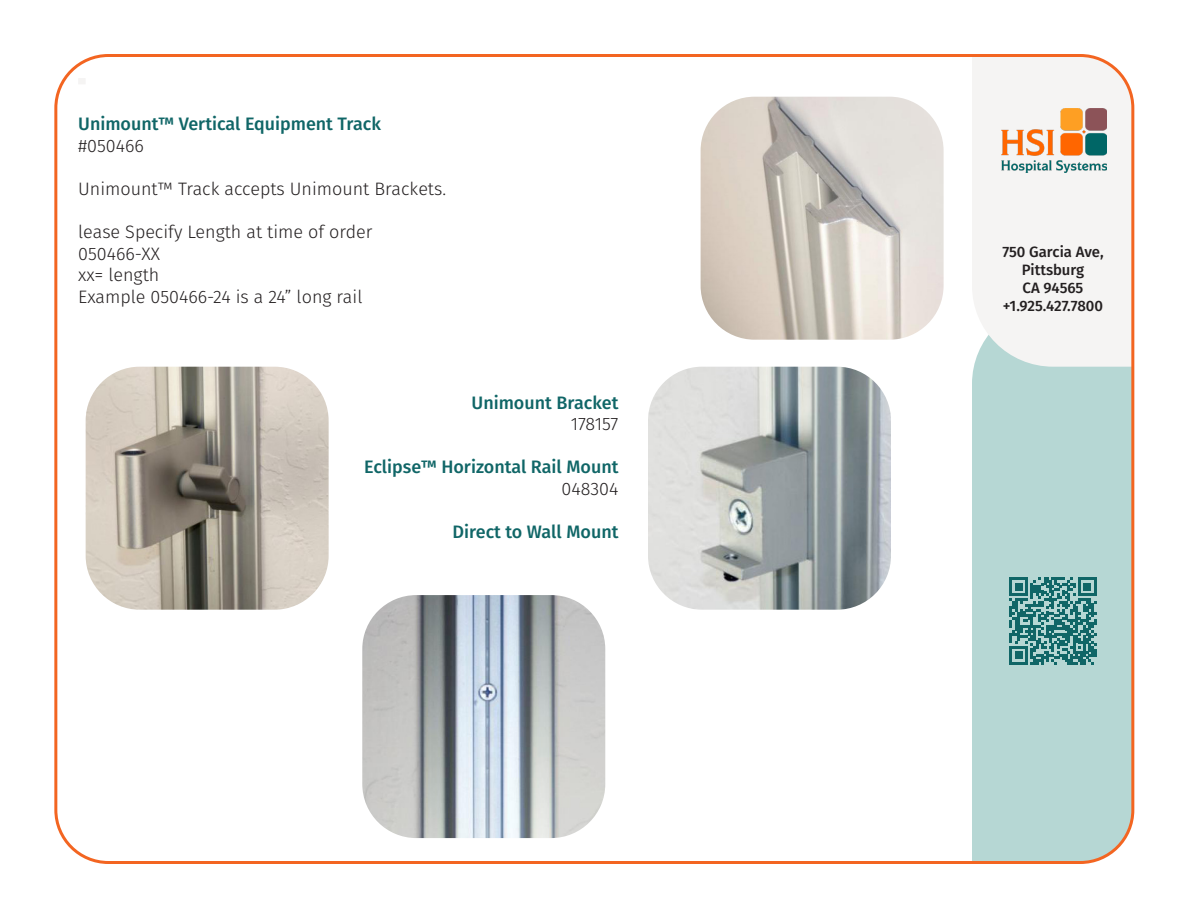
<style>
.page{position:relative;width:1188px;height:918px;background:#fff}
.page>*{position:absolute;margin:0;border:0;box-sizing:border-box;transform-origin:0 0}
.t1{font:300 18px "Fira Sans";color:#231f20}
.t2{font:500 18px "Fira Sans";color:#106667}
.t3{font:500 15px/18px "Fira Sans";color:#231f20;text-align:center}
</style>
<div class="page">
<div style="left:972px;top:367px;width:162px;height:496px;background:#b6d7d4"></div>
<div style="left:78px;top:78px;width:8px;height:6px;background:#f5f4f3"></div>
<svg style="left:972px;top:55px;width:162px;height:312px;fill:#f5f4f3"></svg>
<img style="left:999px;top:109px;width:108px;height:64px">
<img style="left:701px;top:97px;width:243px;height:243px">
<img style="left:86px;top:367px;width:243px;height:243px">
<img style="left:362px;top:595px;width:243px;height:243px">
<img style="left:648px;top:367px;width:243px;height:243px">
<svg style="left:1010px;top:578px;width:86px;height:86px;background:#549493"></svg>
<p class="t2" style="left:78px;top:110px;width:304px">Unimount™ Vertical Equipment Track</p>
<p class="t1" style="left:78px;top:133px;width:67px">#050466</p>
<p class="t1" style="left:78px;top:176px;width:369px">Unimount™ Track accepts Unimount Brackets.</p>
<p class="t1" style="left:78px;top:219px;width:296px">lease Specify Length at time of order</p>
<p class="t1" style="left:78px;top:241px;width:83px">050466-XX</p>
<p class="t1" style="left:78px;top:262px;width:83px">xx= length</p>
<p class="t1" style="left:78px;top:284px;width:286px">Example 050466-24 is a 24” long rail</p>
<p class="t2" style="left:472px;top:388px;width:148px">Unimount Bracket</p>
<p class="t1" style="left:571px;top:411px;width:49px">178157</p>
<p class="t2" style="left:364px;top:453px;width:256px">Eclipse™ Horizontal Rail Mount</p>
<p class="t1" style="left:562px;top:476px;width:58px">048304</p>
<p class="t2" style="left:452px;top:517px;width:168px">Direct to Wall Mount</p>
<p class="t3" style="left:1002px;top:242px;width:103px">750 Garcia Ave,<br>Pittsburg</p>
<p class="t3" style="left:1023px;top:278px;width:62px">CA 94565</p>
<p class="t3" style="left:1003px;top:296px;width:102px">+1.925.427.7800</p>
</div>
